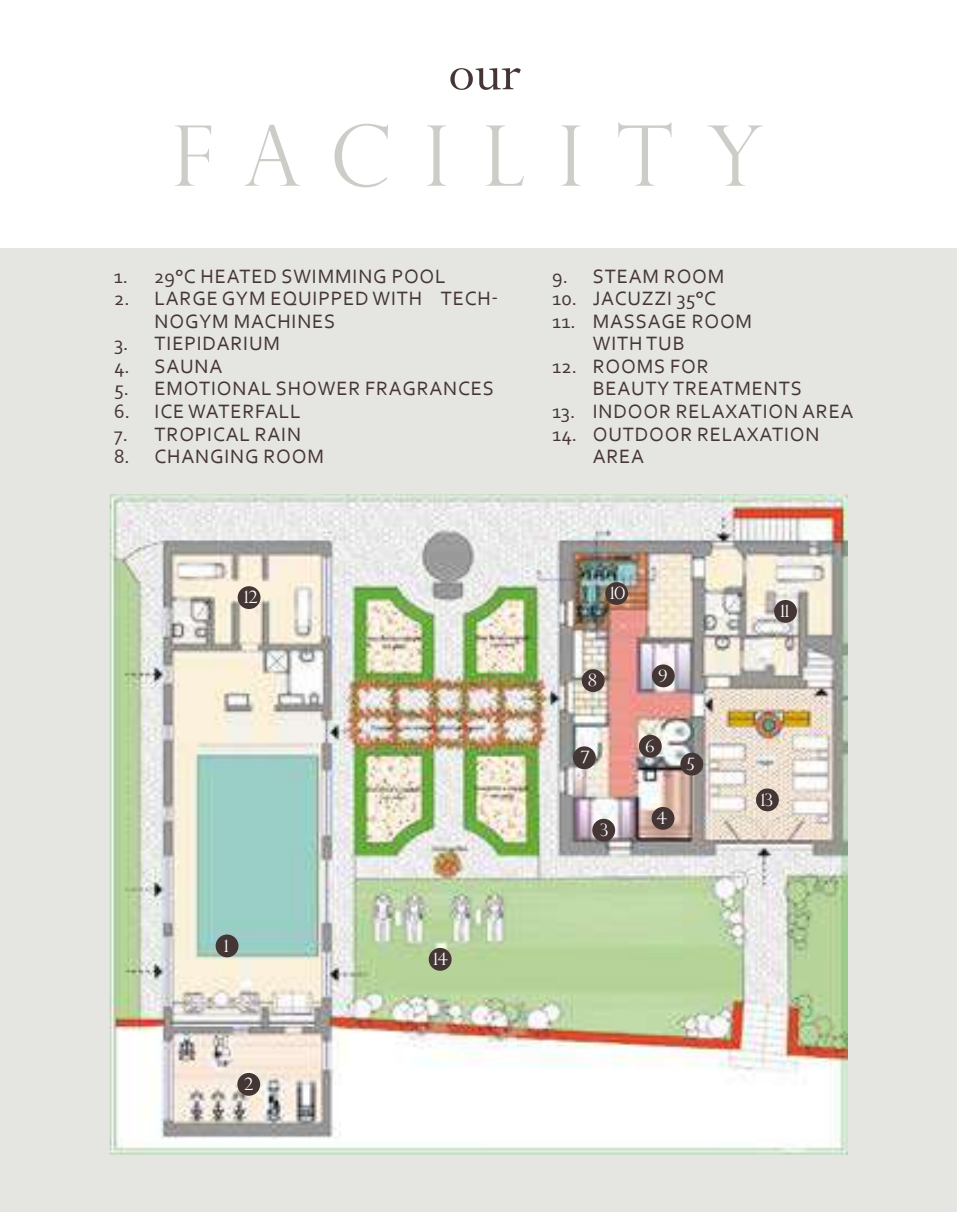
<style>
.page{position:relative;width:957px;height:1212px;background:#fff}
.page>*{position:absolute;margin:0;border:0;box-sizing:border-box;transform-origin:0 0}
.t1{font:300 83.7px "Perpetua Titling";letter-spacing:.4em;color:#cbcec6}
.t2{font:58.05px "Perpetua";color:#453635}
.t3{font:20.25px/22.5px "Corbel";letter-spacing:.04em;color:#453635}
.t4{font:300 17.1px "Perpetua Titling";letter-spacing:-.05em;color:#fff}
</style>
<div class="page">
<div style="left:0;top:248px;width:957px;height:964px;background:#e5e6e2"></div>
<img style="left:110px;top:494px;width:737px;height:660px">
<div style="left:216px;top:934px;width:22px;height:23px;background:#453636;border-radius:50%"></div>
<div style="left:651px;top:807px;width:23px;height:23px;background:#453636;border-radius:50%"></div>
<div style="left:237px;top:1073px;width:23px;height:23px;background:#453636;border-radius:50%"></div>
<div style="left:592px;top:819px;width:23px;height:23px;background:#453636;border-radius:50%"></div>
<div style="left:639px;top:735px;width:23px;height:23px;background:#453636;border-radius:50%"></div>
<div style="left:573px;top:746px;width:23px;height:23px;background:#453636;border-radius:50%"></div>
<div style="left:582px;top:669px;width:22px;height:23px;background:#453636;border-radius:50%"></div>
<div style="left:652px;top:664px;width:23px;height:23px;background:#453636;border-radius:50%"></div>
<div style="left:605px;top:582px;width:23px;height:23px;background:#453636;border-radius:50%"></div>
<div style="left:774px;top:600px;width:23px;height:23px;background:#453636;border-radius:50%"></div>
<div style="left:238px;top:586px;width:22px;height:23px;background:#453636;border-radius:50%"></div>
<div style="left:756px;top:788px;width:23px;height:23px;background:#453636;border-radius:50%"></div>
<div style="left:429px;top:948px;width:22px;height:23px;background:#453636;border-radius:50%"></div>
<div style="left:680px;top:753px;width:23px;height:22px;background:#453636;border-radius:50%"></div>
<h2 class="t2" style="left:448px;top:36px;width:75px">our</h2>
<h1 class="t1" style="left:172px;top:105px;width:593px">FACILITY</h1>
<p class="t3" style="left:114px;top:264px;width:333px">1. 29°C HEATED SWIMMING POOL</p>
<p class="t3" style="left:155px;top:287px;width:345px;text-indent:-40px">2. LARGE GYM EQUIPPED WITH TECH-<br>NOGYM MACHINES</p>
<p class="t3" style="left:114px;top:332px;width:167px">3. TIEPIDARIUM</p>
<p class="t3" style="left:114px;top:354px;width:110px">4. SAUNA</p>
<p class="t3" style="left:114px;top:377px;width:381px">5. EMOTIONAL SHOWER FRAGRANCES</p>
<p class="t3" style="left:114px;top:399px;width:188px">6. ICE WATERFALL</p>
<p class="t3" style="left:114px;top:422px;width:189px">7. TROPICAL RAIN</p>
<p class="t3" style="left:114px;top:444px;width:211px">8. CHANGING ROOM</p>
<p class="t4" style="left:244px;top:587px;width:15px">12</p>
<p class="t4" style="left:224px;top:935px;width:7px">1</p>
<p class="t4" style="left:244px;top:1073px;width:11px">2</p>
<p class="t4" style="left:433px;top:948px;width:17px">14</p>
<p class="t3" style="left:552px;top:264px;width:174px">9. STEAM ROOM</p>
<p class="t3" style="left:552px;top:287px;width:165px">10. JACUZZI 35°C</p>
<p class="t3" style="left:593px;top:309px;width:161px;text-indent:-40px">11. MASSAGE ROOM<br>WITH TUB</p>
<p class="t3" style="left:593px;top:354px;width:211px;text-indent:-40px">12. ROOMS FOR<br>BEAUTY TREATMENTS</p>
<p class="t3" style="left:552px;top:399px;width:303px">13. INDOOR RELAXATION AREA</p>
<p class="t3" style="left:593px;top:422px;width:228px;text-indent:-40px">14. OUTDOOR RELAXATION<br>AREA</p>
<p class="t4" style="left:610px;top:583px;width:17px">10</p>
<p class="t4" style="left:588px;top:670px;width:11px">8</p>
<p class="t4" style="left:658px;top:665px;width:11px">9</p>
<p class="t4" style="left:580px;top:747px;width:11px">7</p>
<p class="t4" style="left:600px;top:819px;width:10px">3</p>
<p class="t4" style="left:645px;top:735px;width:11px">6</p>
<p class="t4" style="left:656px;top:807px;width:12px">4</p>
<p class="t4" style="left:686px;top:753px;width:10px">5</p>
<p class="t4" style="left:780px;top:601px;width:11px">11</p>
<p class="t4" style="left:760px;top:789px;width:14px">13</p>
</div>
